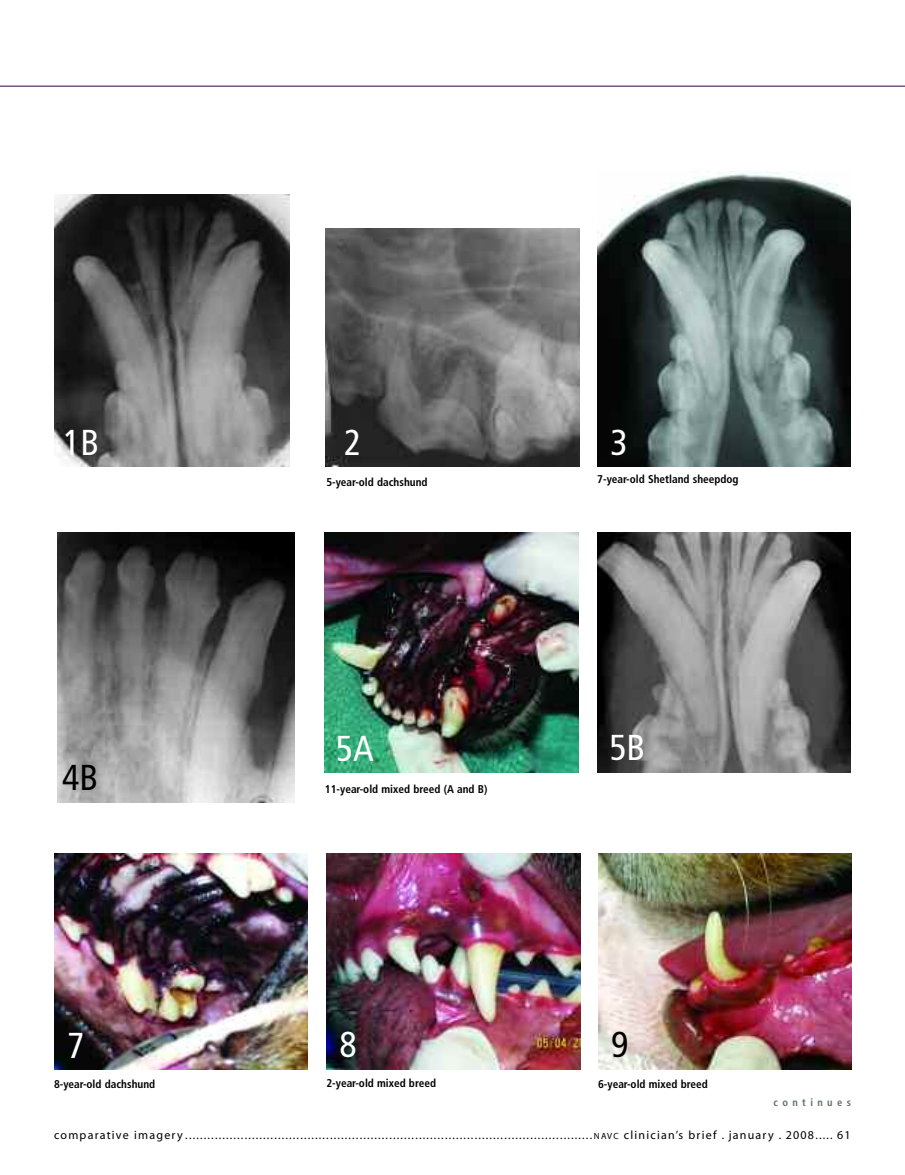
<style>
.page{position:relative;width:905px;height:1175px;background:#fff}
.page>*{position:absolute;margin:0;border:0;box-sizing:border-box;transform-origin:0 0}
.t1{font:condensed 36px "Frutiger";color:#fff}
.t2{font:condensed 36px "Frutiger";color:#000}
.t3{font:12px "Myriad";letter-spacing:.1em;color:#000}
.t4{font:700 condensed 11.25px "Frutiger";color:#000}
.t5{font:700 condensed 10.5px "Frutiger";letter-spacing:.415em;color:#607362}
.s1{font-size:9px}
</style>
<div class="page">
<svg style="left:0;top:85px;width:904px;height:2px;background:#957fa0"></svg>
<img style="left:57px;top:532px;width:238px;height:270px">
<img style="left:597px;top:171px;width:253px;height:295px">
<img style="left:597px;top:532px;width:253px;height:240px">
<img style="left:325px;top:532px;width:253px;height:240px">
<img style="left:54px;top:195px;width:236px;height:271px">
<img style="left:598px;top:854px;width:253px;height:216px">
<img style="left:326px;top:854px;width:254px;height:215px">
<img style="left:54px;top:854px;width:254px;height:216px">
<img style="left:326px;top:228px;width:253px;height:238px">
<h1 class="t1" style="left:63px;top:427px;width:37px">1B</h1>
<h1 class="t2" style="left:62px;top:763px;width:37px">4B</h1>
<h1 class="t1" style="left:344px;top:427px;width:19px">2</h1>
<p class="t4" style="left:326px;top:477px;width:103px">5-year-old dachshund</p>
<h1 class="t1" style="left:610px;top:427px;width:19px">3</h1>
<p class="t4" style="left:597px;top:474px;width:143px">7-year-old Shetland sheepdog</p>
<h1 class="t1" style="left:336px;top:733px;width:39px">5A</h1>
<h1 class="t1" style="left:609px;top:733px;width:37px">5B</h1>
<p class="t4" style="left:325px;top:784px;width:164px">11-year-old mixed breed (A and B)</p>
<h1 class="t1" style="left:67px;top:1030px;width:19px">7</h1>
<h1 class="t1" style="left:339px;top:1030px;width:19px">8</h1>
<h1 class="t2" style="left:611px;top:1030px;width:19px">9</h1>
<p class="t4" style="left:54px;top:1079px;width:103px">8-year-old dachshund</p>
<p class="t4" style="left:326px;top:1078px;width:111px">2-year-old mixed breed</p>
<p class="t4" style="left:598px;top:1079px;width:111px">6-year-old mixed breed</p>
<p class="t5" style="left:773px;top:1098px;width:79px">continues</p>
<p class="t3" style="left:54px;top:1129px;width:798px">comparative imagery ..............................................................................................................<span class="s1">NAVC</span> clinician’s brief . january . 2008..... 61</p>
</div>
